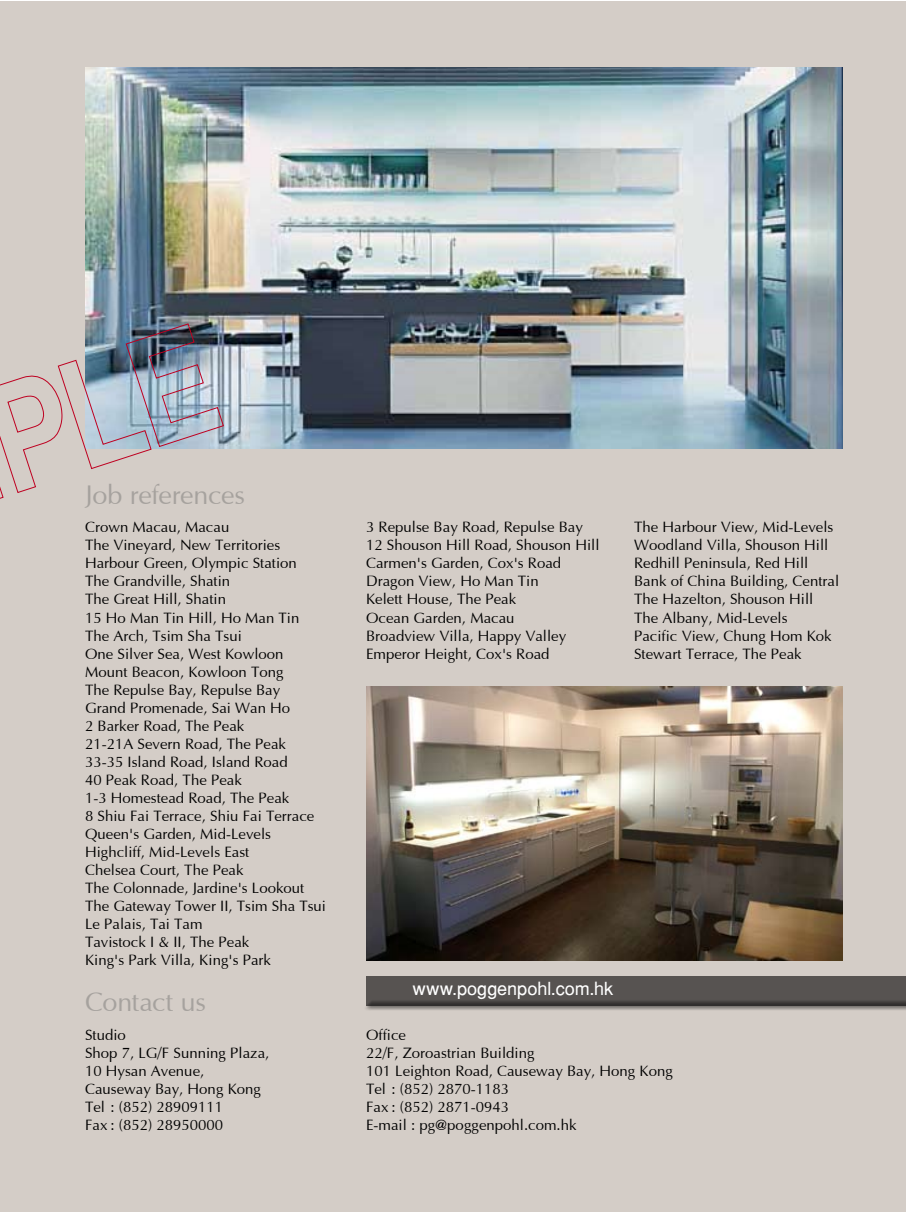
<style>
.page{position:relative;width:906px;height:1212px;background:#fff}
.page>*{position:absolute;margin:0;border:0;box-sizing:border-box;transform-origin:0 0}
.t1{font:27px "Optimum";letter-spacing:-.015em;color:#a6a29e}
.t2{font:18px "Helvetica";color:#fff}
.t3{font:15px/18px "Optimum";color:#000}
</style>
<div class="page">
<div style="left:0;top:1px;width:906px;height:1210px;background:#d4cdc7"></div>
<img style="left:85px;top:67px;width:757px;height:382px">
<img style="left:366px;top:687px;width:476px;height:274px">
<div style="left:362px;top:971px;width:544px;height:39px;background:#000;opacity:.45"></div>
<img style="left:0;top:323px;width:224px;height:176px">
<h1 class="t1" style="left:85px;top:479px;width:161px">Job references</h1>
<p class="t3" style="left:85px;top:518px;width:242px">Crown Macau, Macau<br>The Vineyard, New Territories<br>Harbour Green, Olympic Station<br>The Grandville, Shatin<br>The Great Hill, Shatin<br>15 Ho Man Tin Hill, Ho Man Tin<br>The Arch, Tsim Sha Tsui<br>One Silver Sea, West Kowloon<br>Mount Beacon, Kowloon Tong<br>The Repulse Bay, Repulse Bay<br>Grand Promenade, Sai Wan Ho<br>2 Barker Road, The Peak<br>21-21A Severn Road, The Peak<br>33-35 Island Road, Island Road<br>40 Peak Road, The Peak<br>1-3 Homestead Road, The Peak<br>8 Shiu Fai Terrace, Shiu Fai Terrace<br>Queen's Garden, Mid-Levels<br>Highcliff, Mid-Levels East<br>Chelsea Court, The Peak<br>The Colonnade, Jardine's Lookout<br>The Gateway Tower II, Tsim Sha Tsui<br>Le Palais, Tai Tam<br>Tavistock I &amp; II, The Peak<br>King's Park Villa, King's Park</p>
<h1 class="t1" style="left:85px;top:986px;width:122px">Contact us</h1>
<p class="t3" style="left:366px;top:518px;width:235px">3 Repulse Bay Road, Repulse Bay<br>12 Shouson Hill Road, Shouson Hill<br>Carmen's Garden, Cox's Road<br>Dragon View, Ho Man Tin<br>Kelett House, The Peak<br>Ocean Garden, Macau<br>Broadview Villa, Happy Valley<br>Emperor Height, Cox's Road</p>
<p class="t3" style="left:634px;top:518px;width:207px">The Harbour View, Mid-Levels<br>Woodland Villa, Shouson Hill<br>Redhill Peninsula, Red Hill<br>Bank of China Building, Central<br>The Hazelton, Shouson Hill<br>The Albany, Mid-Levels<br>Pacific View, Chung Hom Kok<br>Stewart Terrace, The Peak</p>
<p class="t2" style="left:413px;top:978px;width:202px">www.poggenpohl.com.hk</p>
<p class="t3" style="left:85px;top:1026px;width:186px">Studio<br>Shop 7, LG/F Sunning Plaza,<br>10 Hysan Avenue,<br>Causeway Bay, Hong Kong<br>Tel : (852) 28909111<br>Fax : (852) 28950000</p>
<p class="t3" style="left:366px;top:1026px;width:308px">Office<br>22/F, Zoroastrian Building<br>101 Leighton Road, Causeway Bay, Hong Kong<br>Tel : (852) 2870-1183<br>Fax : (852) 2871-0943<br>E-mail : pg@poggenpohl.com.hk</p>
</div>
